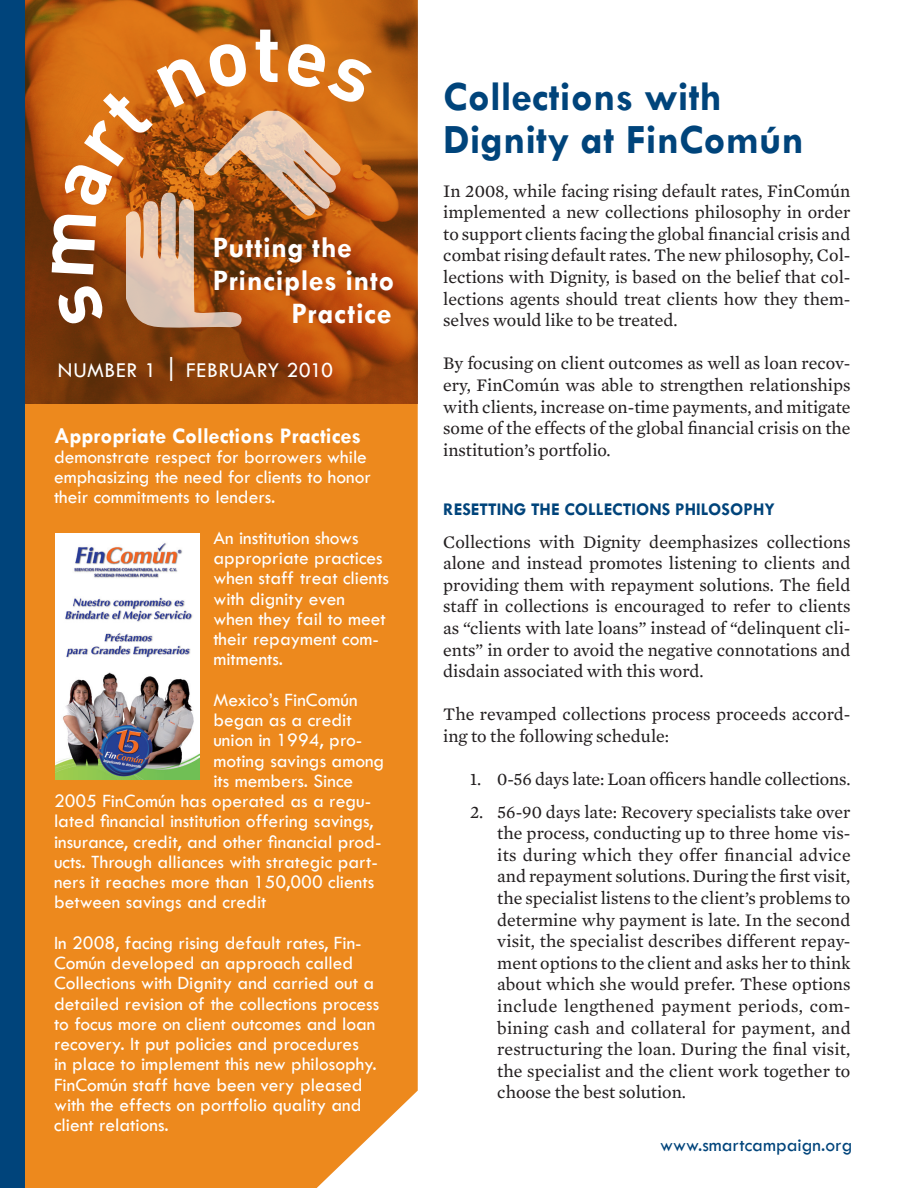
<style>
.page{position:relative;width:918px;height:1188px;background:#fff}
.page>*{position:absolute;margin:0;border:0;box-sizing:border-box;transform-origin:0 0}
.maintitle{font:700 42px/43.5px "Tw Cen";color:#00447b}
.t1{font:700 30px "Tw Cen";letter-spacing:.01em;color:#fff}
.sanserifboldwhitefir{font:700 22.5px "Tw Cen";color:#fff}
.t2{font:21.9px "Tw Cen";letter-spacing:.025em;color:#fff}
.white_sanserif{font:19.5px/20.2px "Tw Cen";color:#fff}
.sanserifboldwhitefir-2{font:19.5px/20.2px "Tw Cen";color:#fff}
.by{font:19.5px "Tw Cen";color:#00447b}
.bodytext{font:18px/21.6px "Mercury Text G2";color:#231f20;text-align:justify}
.numbering{font:18px/21.6px "Mercury Text G2";color:#231f20;text-align:justify}
.subheaders{font:700 18px "Tw Cen";color:#00447b}
.s1{font-size:28.5px}
</style>
<div class="page">
<svg style="left:24px;top:0;width:394px;height:1188px;background:#dc7e1d"></svg>
<div style="left:0;top:0;width:24px;height:1188px;background:#00447b"></div>
<svg style="left:52px;top:30px;width:320px;height:295px"></svg>
<img style="left:56px;top:533px;width:144px;height:247px">
<svg style="left:126px;top:111px;width:215px;height:218px;background:#b77343"></svg>
<p class="t1" style="left:213px;top:230px;width:141px">Putting the</p>
<p class="t1" style="left:213px;top:263px;width:183px">Principles into</p>
<p class="t1" style="left:292px;top:296px;width:102px">Practice</p>
<p class="t2" style="left:58px;top:357px;width:141px">NUMBER 1 <span class="s1">|</span> februar</p>
<p class="t2" style="left:267px;top:357px;width:67px">y 2010</p>
<p class="sanserifboldwhitefir" style="left:54px;top:422px;width:309px">Appropriate Collections Practices</p>
<p class="sanserifboldwhitefir-2" style="left:54px;top:446px;width:318px">demonstrate respect for borrowers while emphasizing the need for clients to honor their commitments to lenders.</p>
<p class="white_sanserif" style="left:213px;top:527px;width:177px">An institution shows appropriate practices when staff treat clients with dignity even when they fail to meet their repayment com&shy;mitments.</p>
<p class="white_sanserif" style="left:213px;top:689px;width:146px">Mexico’s FinComún</p>
<p class="white_sanserif" style="left:213px;top:710px;width:140px">began as a credit</p>
<p class="white_sanserif" style="left:213px;top:730px;width:151px">union in 1994, pro-</p>
<p class="white_sanserif" style="left:213px;top:750px;width:173px">moting savings among</p>
<p class="white_sanserif" style="left:213px;top:770px;width:141px">its members. Since</p>
<p class="white_sanserif" style="left:54px;top:791px;width:319px">2005 FinComún has operated as a regu-</p>
<p class="white_sanserif" style="left:54px;top:811px;width:321px">lated financial institution offering savings,</p>
<p class="white_sanserif" style="left:54px;top:831px;width:329px">insurance, credit, and other financial prod-</p>
<p class="white_sanserif" style="left:54px;top:851px;width:325px">ucts. Through alliances with strategic part-</p>
<p class="white_sanserif" style="left:54px;top:872px;width:322px">ners it reaches more than 150,000 clients</p>
<p class="white_sanserif" style="left:54px;top:892px;width:214px">between savings and credit</p>
<p class="white_sanserif" style="left:54px;top:932px;width:327px">In 2008, facing rising default rates, Fin-Común developed an approach called Collections with Dignity and carried out a detailed revision of the collections process to focus more on client outcomes and loan recovery. It put policies and procedures<br>in place to implement this new philosophy.<br>FinComún staff have been very pleased with the effects on portfolio quality and client relations.</p>
<p class="maintitle" style="left:443px;top:74px;width:362px">Collections with<br>Dignity at FinComún</p>
<p class="bodytext" style="left:443px;top:180px;width:409px">In 2008, while facing rising default rates, FinComún implemented a new collections philosophy in order to support clients facing the global financial crisis and combat rising default rates. The new philosophy, Col&shy;lections with Dignity, is based on the belief that col&shy;lections agents should treat clients how they them&shy;selves would like to be treated.</p>
<p class="bodytext" style="left:443px;top:353px;width:409px">By focusing on client outcomes as well as loan recov&shy;ery, FinComún was able to strengthen relationships with clients, increase on-time payments, and mitigate some of the effects of the global financial crisis on the institution’s portfolio.</p>
<p class="subheaders" style="left:443px;top:499px;width:333px">Resetting the Collections Philosophy</p>
<p class="bodytext" style="left:443px;top:531px;width:409px">Collections with Dignity deemphasizes collections alone and instead promotes listening to clients and providing them with repayment solutions. The field staff in collections is encouraged to refer to clients as “clients with late loans” instead of “delinquent cli&shy;ents” in order to avoid the negative connotations and disdain associated with this word.</p>
<p class="bodytext" style="left:443px;top:704px;width:409px">The revamped collections process proceeds accord&shy;ing to the following schedule:</p>
<p class="numbering" style="left:470px;top:769px;width:382px">1. 0-56 days late: Loan officers handle collections.</p>
<p class="numbering" style="left:497px;top:801px;width:355px;text-indent:-27px">2. 56-90 days late: Recovery specialists take over the process, conducting up to three home vis&shy;its during which they offer financial advice and repayment solutions. During the first visit, the specialist listens to the client’s problems to determine why payment is late. In the second visit, the specialist describes different repay&shy;ment options to the client and asks her to think about which she would prefer. These options include lengthened payment periods, com&shy;bining cash and collateral for payment, and restructuring the loan. During the final visit, the specialist and the client work together to choose the best solution.</p>
<p class="by" style="left:660px;top:1134px;width:194px">www.smartcampaign.org</p>
</div>
